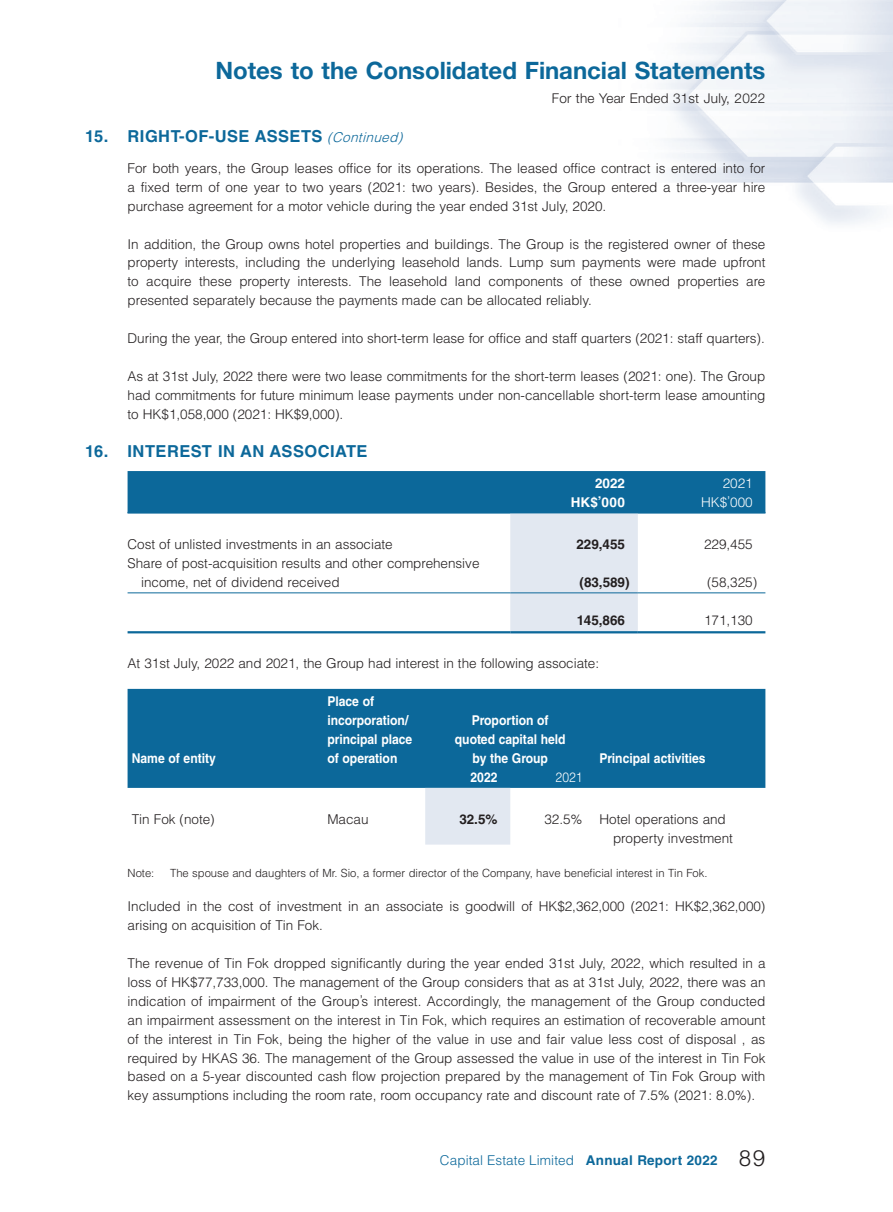
<style>
.page{position:relative;width:893px;height:1212px;background:#fff}
.page>*{position:absolute;margin:0;border:0;box-sizing:border-box;transform-origin:0 0}
.t1{font:700 24px "Helvetica Neue LT Std";letter-spacing:-.005em;color:#0c689a}
.t2{font:700 16.5px "Helvetica LT Std";letter-spacing:.03em;color:#0c689a}
.t3{font:300 13.5px/18.9px "Helvetica LT Std";color:#231f20;text-align:justify}
.t4{font:700 13.5px/18.9px "Helvetica LT Std";color:#fff;scale:.9 1}
.t5{font:300 13.5px "Helvetica LT Std";letter-spacing:.005em;color:#0c689a}
.t6{font:300 13.5px "Helvetica Neue LT Std";letter-spacing:.015em;color:#231f20}
.t7{font:700 13.5px "Helvetica LT Std";color:#231f20}
.t8{font:700 13.5px "Helvetica LT Std";color:#fff}
.t9{font:300 13.5px "Helvetica LT Std";color:#fff}
.t10{font:300 13.5px "Helvetica LT Std";color:#fff;scale:.9 1}
.t11{font:300 11.25px "Helvetica LT Std";color:#231f20}
.s1{font-weight:300;font-style:italic;font-size:13.5px}
.s2{font-weight:700}
.s3{font-size:22.5px;color:#231f20}
</style>
<div class="page">
<img style="left:127px;top:0;width:766px;height:845px">
<svg style="left:128px;top:471px;width:637px;height:160px"></svg>
<hr style="left:128px;top:512px;width:382px;height:1px;background:#0c689a">
<hr style="left:510px;top:512px;width:128px;height:1px;background:#0c689a">
<hr style="left:638px;top:512px;width:127px;height:1px;background:#0c689a">
<hr style="left:128px;top:592px;width:382px;height:1px;background:#0c689a">
<hr style="left:510px;top:592px;width:128px;height:1px;background:#0c689a">
<hr style="left:638px;top:592px;width:127px;height:1px;background:#0c689a">
<hr style="left:128px;top:631px;width:382px;height:2px;background:#0c689a">
<hr style="left:510px;top:631px;width:128px;height:2px;background:#0c689a">
<hr style="left:638px;top:631px;width:127px;height:2px;background:#0c689a">
<div style="left:128px;top:689px;width:637px;height:99px;background:#0c689a"></div>
<div style="left:425px;top:788px;width:85px;height:56px;background:#e2e8f1"></div>
<h1 class="t1" style="left:216px;top:55px;width:551px">Notes to the Consolidated Financial Statements</h1>
<p class="t6" style="left:552px;top:90px;width:215px">For the Year Ended 31st July, 2022</p>
<p class="t2" style="left:85px;top:126px;width:323px">15. RIGHT-OF-USE ASSETS <span class="s1">(Continued)</span></p>
<p class="t3" style="left:128px;top:158px;width:639px">For both years, the Group leases office for its operations. The leased office contract is entered into for a fixed term of one year to two years (2021: two years). Besides, the Group entered a three-year hire purchase agreement for a motor vehicle during the year ended 31st July, 2020.</p>
<p class="t3" style="left:128px;top:234px;width:639px">In addition, the Group owns hotel properties and buildings. The Group is the registered owner of these property interests, including the underlying leasehold lands. Lump sum payments were made upfront to acquire these property interests. The leasehold land components of these owned properties are presented separately because the payments made can be allocated reliably.</p>
<p class="t3" style="left:128px;top:329px;width:639px">During the year, the Group entered into short-term lease for office and staff quarters (2021: staff quarters).</p>
<p class="t3" style="left:128px;top:367px;width:639px">As at 31st July, 2022 there were two lease commitments for the short-term leases (2021: one). The Group had commitments for future minimum lease payments under non-cancellable short-term lease amounting to HK$1,058,000 (2021: HK$9,000).</p>
<p class="t2" style="left:85px;top:442px;width:284px">16. INTEREST IN AN ASSOCIATE</p>
<p class="t8" style="left:595px;top:475px;width:31px">2022</p>
<p class="t9" style="left:723px;top:475px;width:31px">2021</p>
<p class="t8" style="left:571px;top:494px;width:56px">HK$’000</p>
<p class="t9" style="left:701px;top:494px;width:53px">HK$’000</p>
<p class="t3" style="left:128px;top:535px;width:267px">Cost of unlisted investments in an associate</p>
<p class="t7" style="left:576px;top:536px;width:50px">229,455</p>
<p class="t3" style="left:704px;top:535px;width:50px">229,455</p>
<p class="t3" style="left:141px;top:554px;width:340px;text-indent:-14px">Share of post-acquisition results and other comprehensive income, net of dividend received</p>
<p class="t7" style="left:579px;top:574px;width:52px">(83,589)</p>
<p class="t3" style="left:707px;top:573px;width:52px">(58,325)</p>
<p class="t7" style="left:577px;top:612px;width:50px">145,866</p>
<p class="t3" style="left:704px;top:611px;width:50px">171,130</p>
<p class="t3" style="left:128px;top:654px;width:473px">At 31st July, 2022 and 2021, the Group had interest in the following associate:</p>
<p class="t4" style="left:132px;top:748px;width:95px">Name of entity</p>
<p class="t4" style="left:327px;top:692px;width:96px">Place of incorporation/ principal place of operation</p>
<p class="t4" style="left:455px;top:710px;width:125px;text-align:center">Proportion of quoted capital held by the Group</p>
<p class="t4" style="left:471px;top:767px;width:31px">2022</p>
<p class="t10" style="left:556px;top:768px;width:31px">2021</p>
<p class="t4" style="left:600px;top:748px;width:119px">Principal activities</p>
<p class="t3" style="left:132px;top:809px;width:84px">Tin Fok (note)</p>
<p class="t3" style="left:327px;top:809px;width:43px">Macau</p>
<p class="t7" style="left:459px;top:811px;width:40px">32.5%</p>
<p class="t3" style="left:544px;top:809px;width:40px">32.5%</p>
<p class="t3" style="left:613px;top:809px;width:121px;text-indent:-14px">Hotel operations and property investment</p>
<p class="t11" style="left:128px;top:866px;width:28px">Note:</p>
<p class="t11" style="left:170px;top:866px;width:539px">The spouse and daughters of Mr. Sio, a former director of the Company, have beneficial interest in Tin Fok.</p>
<p class="t3" style="left:128px;top:897px;width:639px">Included in the cost of investment in an associate is goodwill of HK$2,362,000 (2021: HK$2,362,000) arising on acquisition of Tin Fok.</p>
<p class="t3" style="left:128px;top:953px;width:639px">The revenue of Tin Fok dropped significantly during the year ended 31st July, 2022, which resulted in a loss of HK$77,733,000. The management of the Group considers that as at 31st July, 2022, there was an indication of impairment of the Group’s interest. Accordingly, the management of the Group conducted an impairment assessment on the interest in Tin Fok, which requires an estimation of recoverable amount of the interest in Tin Fok, being the higher of the value in use and fair value less cost of disposal , as required by HKAS 36. The management of the Group assessed the value in use of the interest in Tin Fok based on a 5-year discounted cash flow projection prepared by the management of Tin Fok Group with key assumptions including the room rate, room occupancy rate and discount rate of 7.5% (2021: 8.0%).</p>
<p class="t5" style="left:440px;top:1151px;width:327px">Capital Estate Limited <span class="s2">Annual Report 2022</span> <span class="s3">89</span></p>
</div>
